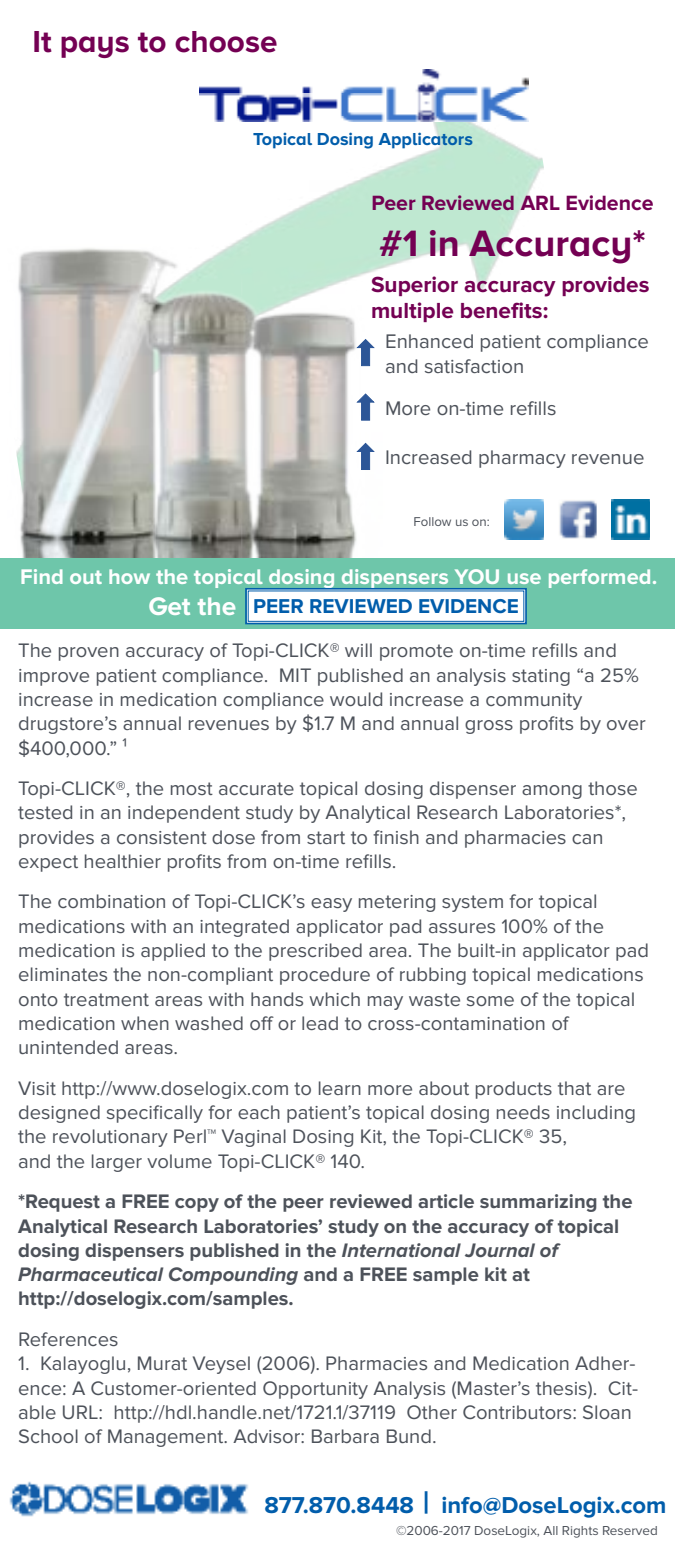
<style>
.page{position:relative;width:675px;height:1553px;background:#fff}
.page>*{position:absolute;margin:0;border:0;box-sizing:border-box;transform-origin:0 0}
.t1{font:700 38.02px "Proxima Nova A";color:#740053}
.t2{font:700 31.5px "Proxima Nova A";color:#740053}
.t3{font:700 23.85px "Proxima Nova";color:#015dab}
.t4{font:700 22.72px/25.4px "Proxima Nova";color:#740053}
.t5{font:700 22.05px "Proxima Nova A";color:#fff}
.t6{font:700 21.38px "Proxima Nova A";color:#740053}
.t7{font:700 20.7px "Proxima Nova A";color:#015dab}
.t8{font:20.47px/24.5px "Proxima Nova";color:#4d525a}
.t9{font:20.25px/24.3px "Proxima Nova";color:#4d525a}
.t10{font:700 20.25px/24.3px "Proxima Nova";color:#4d525a}
.t11{font:700 18px "Proxima Nova A";color:#015dab}
.t12{font:13.5px "Proxima Nova";color:#4d525a}
.t13{font:13.28px "Proxima Nova";color:#4d525a}
.s1{font-size:26.32px;color:#fff}
.s2{font-style:italic}
.s3{font-family:"Proxima Nova A";font-size:31.72px}
</style>
<div class="page">
<img style="left:199px;top:83px;width:345px;height:425px">
<img style="left:505px;top:500px;width:38px;height:40px">
<img style="left:559px;top:500px;width:37px;height:39px">
<img style="left:611px;top:500px;width:38px;height:40px">
<img style="left:200px;top:70px;width:328px;height:52px">
<img style="left:16px;top:251px;width:16px;height:307px">
<img style="left:32px;top:177px;width:232px;height:381px">
<img style="left:241px;top:180px;width:153px;height:378px">
<div style="left:0;top:558px;width:675px;height:71px;background:#6ec6aa"></div>
<svg style="left:245px;top:588px;width:282px;height:37px;background:#d4e4f0"></svg>
<img style="left:9px;top:1481px;width:239px;height:36px">
<svg style="left:357px;top:339px;width:17px;height:27px"></svg>
<svg style="left:357px;top:394px;width:17px;height:26px"></svg>
<svg style="left:357px;top:443px;width:17px;height:27px"></svg>
<h2 class="t2" style="left:32px;top:23px;width:247px">It pays to choose</h2>
<p class="t11" style="left:253px;top:128px;width:221px">Topical Dosing Applicators</p>
<p class="t6" style="left:371px;top:191px;width:284px">Peer Reviewed ARL Evidence</p>
<h1 class="t1" style="left:379px;top:222px;width:268px">#1 in Accuracy*</h1>
<p class="t4" style="left:371px;top:273px;width:280px">Superior accuracy provides multiple benefits:</p>
<p class="t8" style="left:385px;top:329px;width:265px">Enhanced patient compliance and satisfaction</p>
<p class="t8" style="left:385px;top:396px;width:173px">More on-time refills</p>
<p class="t8" style="left:385px;top:446px;width:261px">Increased pharmacy revenue</p>
<p class="t13" style="left:414px;top:514px;width:78px">Follow us on:</p>
<p class="t5" style="left:20px;top:564px;width:639px">Find out how the topical dosing dispensers YOU use performed.</p>
<p class="t7" style="left:148px;top:594px;width:372px"><span class="s1">Get the</span> PEER REVIEWED EVIDENCE</p>
<p class="t9" style="left:18px;top:638px;width:629px">The proven accuracy of Topi-CLICK® will promote on-time refills and improve patient compliance. MIT published an analysis stating “a 25% increase in medication compliance would increase a community drugstore’s annual revenues by $1.7 M and annual gross profits by over $400,000.” ¹</p>
<p class="t9" style="left:18px;top:776px;width:621px">Topi-CLICK®, the most accurate topical dosing dispenser among those tested in an independent study by Analytical Research Laboratories*, provides a consistent dose from start to finish and pharmacies can expect healthier profits from on-time refills.</p>
<p class="t9" style="left:18px;top:890px;width:632px">The combination of Topi-CLICK’s easy metering system for topical medications with an integrated applicator pad assures 100% of the medication is applied to the prescribed area. The built-in applicator pad eliminates the non-compliant procedure of rubbing topical medications onto treatment areas with hands which may waste some of the topical medication when washed off or lead to cross-contamination of unintended areas.</p>
<p class="t9" style="left:18px;top:1076px;width:620px">Visit http://www.doselogix.com to learn more about products that are designed specifically for each patient’s topical dosing needs including the revolutionary Perl™ Vaginal Dosing Kit, the Topi-CLICK® 35,<br>and the larger volume Topi-CLICK® 140.</p>
<p class="t10" style="left:18px;top:1189px;width:616px">*Request a FREE copy of the peer reviewed article summarizing the Analytical Research Laboratories’ study on the accuracy of topical dosing dispensers published in the <span class="s2">International Journal of Pharmaceutical Compounding</span> and a FREE sample kit at http://doselogix.com/samples.</p>
<p class="t9" style="left:18px;top:1327px;width:102px">References</p>
<p class="t9" style="left:18px;top:1351px;width:621px">1. Kalayoglu, Murat Veysel (2006). Pharmacies and Medication Adher&shy;ence: A Customer-oriented Opportunity Analysis (Master’s thesis). Cit&shy;able URL: http://hdl.handle.net/1721.1/37119 Other Contributors: Sloan School of Management. Advisor: Barbara Bund.</p>
<p class="t3" style="left:265px;top:1491px;width:404px">877.870.8448 <span class="s3">|</span> info@DoseLogix.com</p>
<p class="t12" style="left:396px;top:1522px;width:263px">©2006-2017 DoseLogix, All Rights Reserved</p>
</div>
